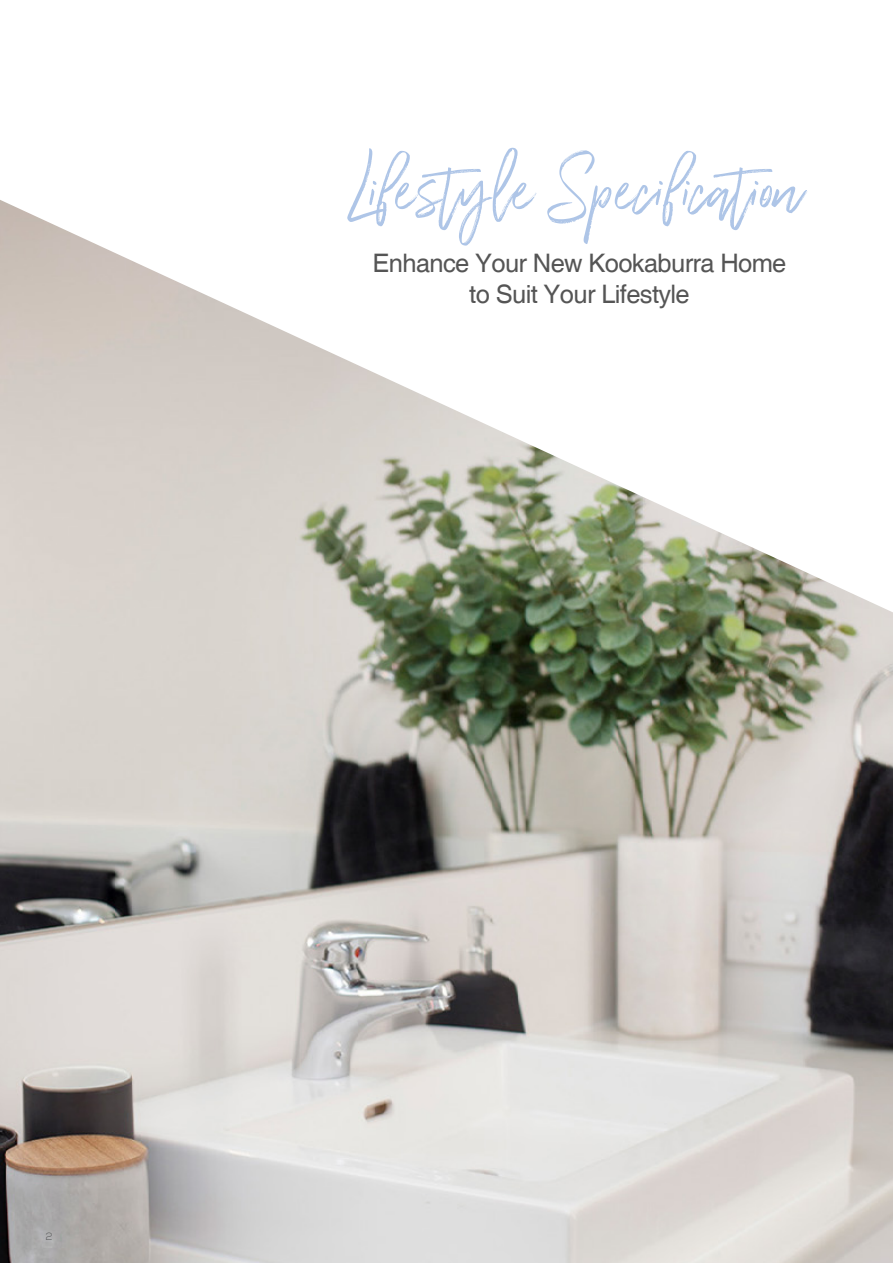
<style>
.page{position:relative;width:893px;height:1263px;background:#fff}
.page>*{position:absolute;margin:0;border:0;box-sizing:border-box;transform-origin:0 0}
.t1{font:117px "Wilderness Typeface";color:#aec5e7}
.t2{font:25.5px/30.6px "Helvetica";letter-spacing:-.025em;color:#555;text-align:center}
.t3{font:300 10.5px "Nexa";color:#58595b}
.s1{font-size:9px;color:#94ac9c}
</style>
<div class="page">
<img style="left:0;top:612px;width:893px;height:651px">
<svg style="left:0;top:200px;width:892px;height:412px"></svg>
<h1 class="t1" style="left:353px;top:133px;width:452px">Lifestyle Specification</h1>
<p class="t2" style="left:373px;top:249px;width:415px">Enhance Your New Kookaburra Home to Suit Your Lifestyle</p>
<p class="t3" style="left:46px;top:1231px;width:18px">2 <span class="s1">|</span></p>
</div>
